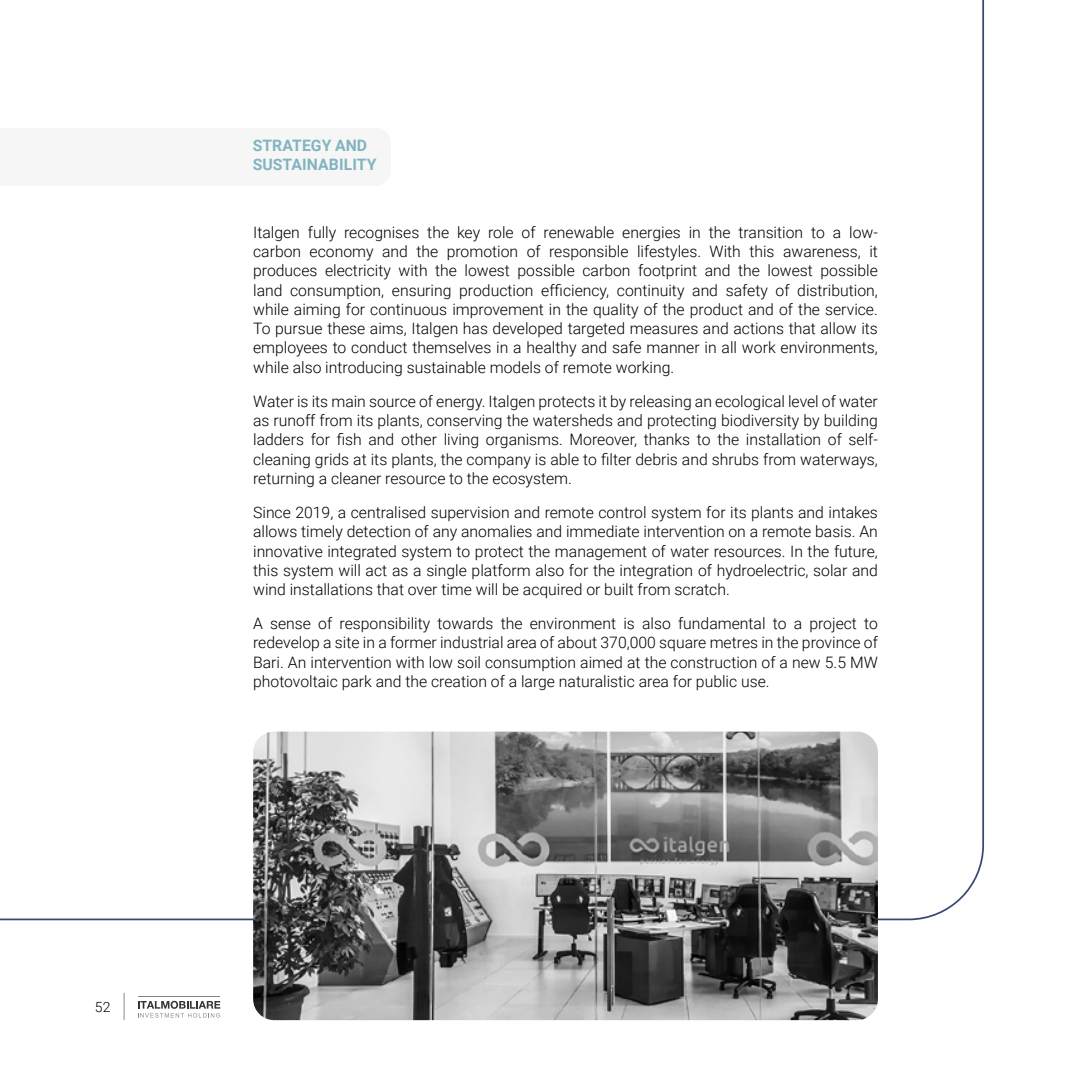
<style>
.page{position:relative;width:1092px;height:1092px;background:#fff}
.page>*{position:absolute;margin:0;border:0;box-sizing:border-box;transform-origin:0 0}
.t1{font:300 15.75px/19.2px "Roboto";color:#000;text-align:justify}
.t2{font:700 15.75px/19.2px "Roboto";letter-spacing:.005em;color:#82b4bf}
.t3{font:300 14px "Roboto";color:#000}
</style>
<div class="page">
<svg style="left:124px;top:993px;width:1px;height:27px"></svg>
<hr style="left:138px;top:996px;width:81px;height:1px;background:#828683">
<svg style="left:138px;top:1000px;width:82px;height:17px"></svg>
<img style="left:253px;top:731px;width:624px;height:289px">
<p class="t3" style="left:95px;top:996px;width:17px">52</p>
<p class="t2" style="left:253px;top:135px;width:125px">STRATEGY AND<br>SUSTAINABILITY</p>
<p class="t1" style="left:253px;top:222px;width:626px">Italgen fully recognises the key role of renewable energies in the transition to a low&shy;carbon economy and the promotion of responsible lifestyles. With this awareness, it produces electricity with the lowest possible carbon footprint and the lowest possible land consumption, ensuring production efficiency, continuity and safety of distribution, while aiming for continuous improvement in the quality of the product and of the service.<br>To pursue these aims, Italgen has developed targeted measures and actions that allow its employees to conduct themselves in a healthy and safe manner in all work environments, while also introducing sustainable models of remote working.</p>
<p class="t1" style="left:253px;top:391px;width:626px">Water is its main source of energy. Italgen protects it by releasing an ecological level of water as runoff from its plants, conserving the watersheds and protecting biodiversity by building ladders for fish and other living organisms. Moreover, thanks to the installation of self&shy;cleaning grids at its plants, the company is able to filter debris and shrubs from waterways, returning a cleaner resource to the ecosystem.</p>
<p class="t1" style="left:253px;top:502px;width:626px">Since 2019, a centralised supervision and remote control system for its plants and intakes allows timely detection of any anomalies and immediate intervention on a remote basis. An innovative integrated system to protect the management of water resources. In the future, this system will act as a single platform also for the integration of hydroelectric, solar and wind installations that over time will be acquired or built from scratch.</p>
<p class="t1" style="left:253px;top:613px;width:626px">A sense of responsibility towards the environment is also fundamental to a project to redevelop a site in a former industrial area of about 370,000 square metres in the province of Bari. An intervention with low soil consumption aimed at the construction of a new 5.5 MW photovoltaic park and the creation of a large naturalistic area for public use.</p>
</div>
